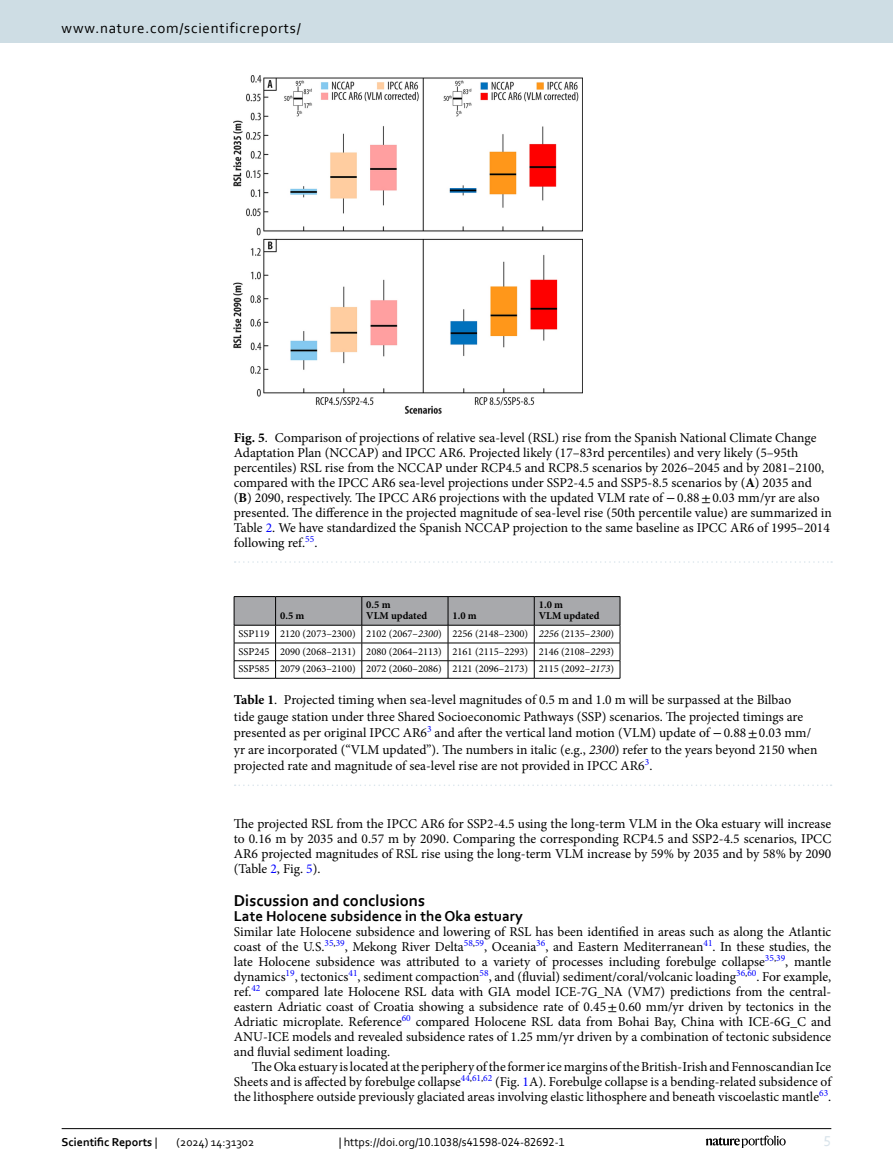
<style>
.page{position:relative;width:893px;height:1174px;background:#fff}
.page>*{position:absolute;margin:0;border:0;box-sizing:border-box;transform-origin:0 0}
.Head_1{font:700 16.5px "Corbel";color:#000}
.Head_2_After_1{font:700 15px "Corbel";color:#000}
.t1{font:15px "Corbel";letter-spacing:.05em;color:#000}
.t2{font:15px "Corbel";color:#d9e4eb}
.Body_Text{font:13.5px/15px "Minion Pro";color:#000;text-align:justify}
.Figure_Caption{font:13.5px/15px "Minion Pro";color:#000}
.Body_Text_Indent{font:13.5px/15px "Minion Pro";color:#000;text-align:justify}
.Table_Caption{font:13.5px/16.5px "Minion Pro";color:#000}
.t3{font:12px "Corbel";color:#000}
.t4{font:700 12px "Corbel";color:#000}
.Table_Body{font:10.5px "Minion Pro";color:#000}
.Table_Head{font:700 10.5px "Minion Pro";color:#000}
.Table_Body-2{font:italic 10.5px "Minion Pro";color:#000}
.s1{font-weight:700}
.s2{font-family:"STIX"}
.s3{color:#00f}
.s4{font-style:italic}
.s5{font-style:normal}
.s6{font-weight:400}
</style>
<div class="page">
<hr style="left:276px;top:678px;width:86px;height:1px;background:#000">
<hr style="left:362px;top:678px;width:86px;height:1px;background:#000">
<hr style="left:448px;top:678px;width:86px;height:1px;background:#000">
<svg style="left:234px;top:596px;width:387px;height:82px"></svg>
<hr style="left:534px;top:678px;width:86px;height:1px;background:#000">
<hr style="left:234px;top:678px;width:42px;height:1px;background:#000">
<svg style="left:235px;top:784px;width:597px;height:2px"></svg>
<img style="left:234px;top:76px;width:348px;height:338px">
<svg style="left:235px;top:561px;width:597px;height:2px"></svg>
<hr style="left:62px;top:1128px;width:769px;height:1px;background:#000">
<svg style="left:706px;top:1135px;width:80px;height:12px"></svg>
<div style="left:0;top:0;width:893px;height:43px;background:#cedde4"></div>
<p class="t1" style="left:62px;top:18px;width:241px">www.nature.com/scientificreports/</p>
<p class="Figure_Caption" style="left:234px;top:430px;width:599px"><span class="s1">Fig. 5</span>. Comparison of projections of relative sea-level (RSL) rise from the Spanish National Climate Change Adaptation Plan (NCCAP) and IPCC AR6. Projected likely (17–83rd percentiles) and very likely (5–95th percentiles) RSL rise from the NCCAP under RCP4.5 and RCP8.5 scenarios by 2026–2045 and by 2081–2100, compared with the IPCC AR6 sea-level projections under SSP2-4.5 and SSP5-8.5 scenarios by (<span class="s1">A</span>) 2035 and (<span class="s1">B</span>) 2090, respectively. The IPCC AR6 projections with the updated VLM rate of <span class="s2">−</span>0.88<span class="s2">±</span>0.03 mm/yr are also presented. The difference in the projected magnitude of sea-level rise (50th percentile value) are summarized in Table <span class="s3">2</span>. We have standardized the Spanish NCCAP projection to the same baseline as IPCC AR6 of 1995–2014 following ref.<sup>55</sup>.</p>
<p class="Table_Head" style="left:280px;top:608px;width:26px">0.5 m</p>
<p class="Table_Head" style="left:366px;top:597px;width:26px">0.5 m</p>
<p class="Table_Head" style="left:366px;top:608px;width:62px">VLM updated</p>
<p class="Table_Head" style="left:452px;top:608px;width:26px">1.0 m</p>
<p class="Table_Head" style="left:539px;top:597px;width:26px">1.0 m</p>
<p class="Table_Head" style="left:539px;top:608px;width:62px">VLM updated</p>
<p class="Table_Body" style="left:239px;top:626px;width:32px">SSP119</p>
<p class="Table_Body" style="left:280px;top:626px;width:77px">2120 (2073–2300)</p>
<p class="Table_Body" style="left:366px;top:626px;width:77px">2102 (2067–<span class="s4">2300</span>)</p>
<p class="Table_Body" style="left:453px;top:626px;width:77px">2256 (2148–2300)</p>
<p class="Table_Body-2" style="left:539px;top:626px;width:77px">2256 <span class="s5">(2135–</span>2300<span class="s5">)</span></p>
<p class="Table_Body" style="left:239px;top:644px;width:32px">SSP245</p>
<p class="Table_Body" style="left:280px;top:644px;width:77px">2090 (2068–2131)</p>
<p class="Table_Body" style="left:366px;top:644px;width:77px">2080 (2064–2113)</p>
<p class="Table_Body" style="left:453px;top:644px;width:77px">2161 (2115–2293)</p>
<p class="Table_Body" style="left:539px;top:644px;width:77px">2146 (2108–<span class="s4">2293</span>)</p>
<p class="Table_Body" style="left:239px;top:661px;width:32px">SSP585</p>
<p class="Table_Body" style="left:280px;top:661px;width:77px">2079 (2063–2100)</p>
<p class="Table_Body" style="left:366px;top:661px;width:77px">2072 (2060–2086)</p>
<p class="Table_Body" style="left:453px;top:661px;width:77px">2121 (2096–2173)</p>
<p class="Table_Body" style="left:539px;top:661px;width:77px">2115 (2092–<span class="s4">2173</span>)</p>
<p class="Table_Caption" style="left:234px;top:691px;width:585px"><span class="s1">Table 1</span>. Projected timing when sea-level magnitudes of 0.5 m and 1.0 m will be surpassed at the Bilbao<br>tide gauge station under three Shared Socioeconomic Pathways (SSP) scenarios. The projected timings are presented as per original IPCC AR6<sup>3</sup> and after the vertical land motion (VLM) update of <span class="s2">−</span>0.88<span class="s2">±</span>0.03 mm/ yr are incorporated (“VLM updated”). The numbers in italic (e.g., <span class="s4">2300</span>) refer to the years beyond 2150 when projected rate and magnitude of sea-level rise are not provided in IPCC AR6<sup>3</sup>.</p>
<p class="Body_Text_Indent" style="left:234px;top:816px;width:599px">The projected RSL from the IPCC AR6 for SSP2-4.5 using the long-term VLM in the Oka estuary will increase to 0.16 m by 2035 and 0.57 m by 2090. Comparing the corresponding RCP4.5 and SSP2-4.5 scenarios, IPCC AR6 projected magnitudes of RSL rise using the long-term VLM increase by 59% by 2035 and by 58% by 2090 (Table <span class="s3">2</span>, Fig. <span class="s3">5</span>).</p>
<p class="Head_1" style="left:234px;top:890px;width:193px">Discussion and conclusions</p>
<p class="Head_2_After_1" style="left:234px;top:906px;width:290px">Late Holocene subsidence in the Oka estuary</p>
<p class="Body_Text" style="left:234px;top:924px;width:599px">Similar late Holocene subsidence and lowering of RSL has been identified in areas such as along the Atlantic coast of the U.S.<sup>35</sup><sup>,</sup><sup>39</sup>, Mekong River Delta<sup>58</sup><sup>,</sup><sup>59</sup>, Oceania<sup>36</sup>, and Eastern Mediterranean<sup>41</sup>. In these studies, the late Holocene subsidence was attributed to a variety of processes including forebulge collapse<sup>35</sup><sup>,</sup><sup>39</sup>, mantle dynamics<sup>19</sup>, tectonics<sup>41</sup>, sediment compaction<sup>58</sup>, and (fluvial) sediment/coral/volcanic loading<sup>36</sup><sup>,</sup><sup>60</sup>. For example, ref.<sup>42</sup> compared late Holocene RSL data with GIA model ICE-7G_NA (VM7) predictions from the central&shy;eastern Adriatic coast of Croatia showing a subsidence rate of 0.45<span class="s2">±</span>0.60 mm/yr driven by tectonics in the Adriatic microplate. Reference<sup>60</sup> compared Holocene RSL data from Bohai Bay, China with ICE-6G_C and ANU-ICE models and revealed subsidence rates of 1.25 mm/yr driven by a combination of tectonic subsidence and fluvial sediment loading.</p>
<p class="Body_Text_Indent" style="left:234px;top:1059px;width:599px;text-indent:18px">The Oka estuary is located at the periphery of the former ice margins of the British-Irish and Fennoscandian Ice Sheets and is affected by forebulge collapse<sup>44</sup><sup>,</sup><sup>61</sup><sup>,</sup><sup>62</sup> (Fig. <span class="s3">1</span>A). Forebulge collapse is a bending-related subsidence of the lithosphere outside previously glaciated areas involving elastic lithosphere and beneath viscoelastic mantle<sup>63</sup>.</p>
<p class="t4" style="left:62px;top:1134px;width:97px">Scientific Reports <span class="s6">|</span></p>
<p class="t3" style="left:177px;top:1134px;width:79px">(2024) 14:31302</p>
<p class="t3" style="left:339px;top:1134px;width:228px">| https://doi.org/10.1038/s41598-024-82692-1</p>
<p class="t2" style="left:824px;top:1132px;width:9px">5</p>
</div>
